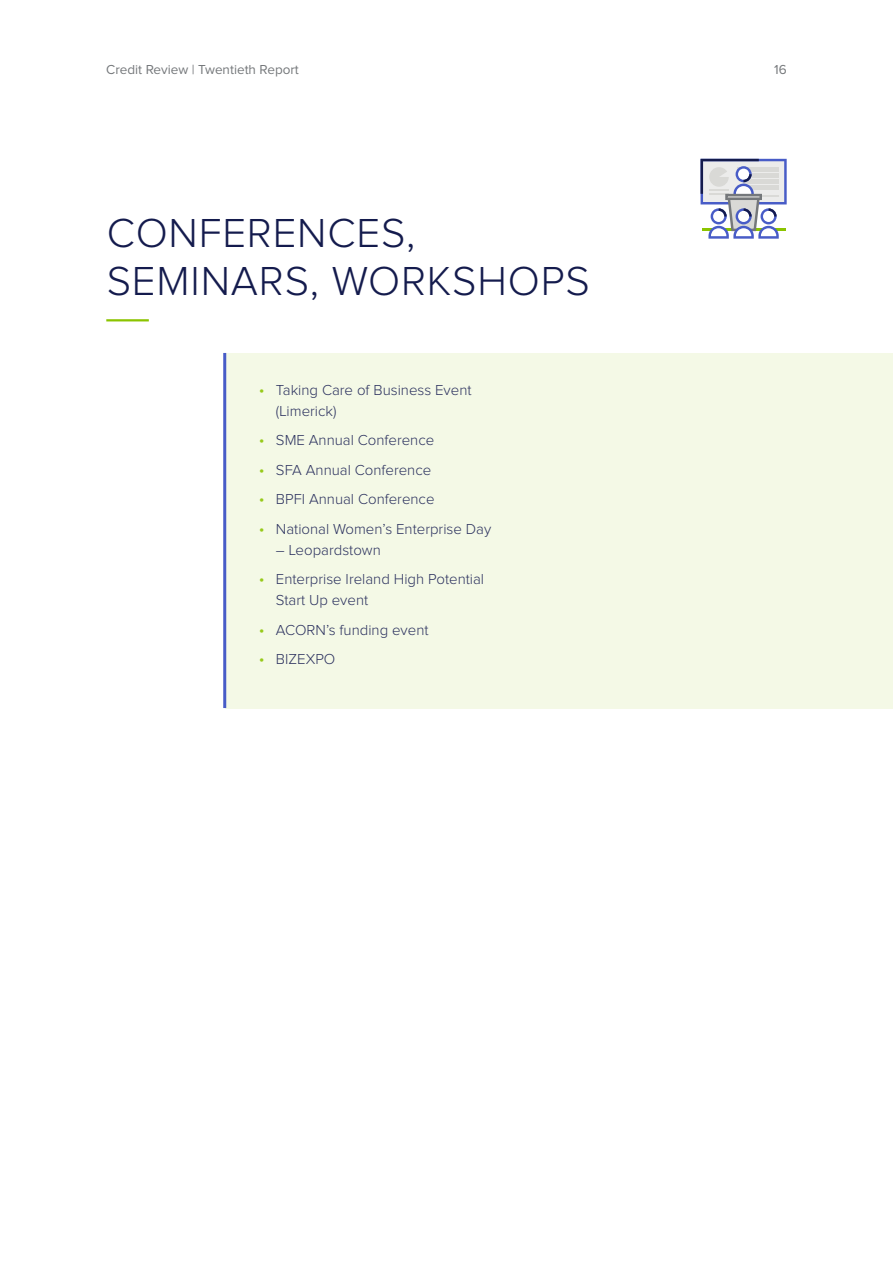
<style>
.page{position:relative;width:893px;height:1263px;background:#fff}
.page>*{position:absolute;margin:0;border:0;box-sizing:border-box;transform-origin:0 0}
.t1{font:300 42px/48px "Proxima Nova";letter-spacing:.02em;color:#141b4d}
.t2{font:300 15px/21px "Proxima Nova";color:#2c325f}
.t3{font:13.5px "Proxima Nova";color:#75787b}
.s1{font-size:16.5px;color:#97ca1a}
</style>
<div class="page">
<div style="left:225px;top:353px;width:668px;height:355px;background:#f4f9e6"></div>
<hr style="left:223px;top:353px;width:3px;height:355px;background:#485cc7">
<svg style="left:701px;top:159px;width:86px;height:80px"></svg>
<hr style="left:106px;top:319px;width:43px;height:2px;background:#8bc400">
<p class="t3" style="left:106px;top:64px;width:194px">Credit Review | Twentieth Report</p>
<p class="t3" style="left:774px;top:64px;width:14px">16</p>
<h1 class="t1" style="left:107px;top:210px;width:485px">CONFERENCES,<br>SEMINARS, WORKSHOPS</h1>
<p class="t2" style="left:276px;top:380px;width:197px;text-indent:-17px"><span class="s1">•</span> Taking Care of Business Event (Limerick)</p>
<p class="t2" style="left:259px;top:430px;width:177px"><span class="s1">•</span> SME Annual Conference</p>
<p class="t2" style="left:259px;top:460px;width:174px"><span class="s1">•</span> SFA Annual Conference</p>
<p class="t2" style="left:259px;top:489px;width:177px"><span class="s1">•</span> BPFI Annual Conference</p>
<p class="t2" style="left:259px;top:519px;width:234px"><span class="s1">•</span> National Women’s Enterprise Day</p>
<p class="t2" style="left:276px;top:540px;width:106px">– Leopardstown</p>
<p class="t2" style="left:276px;top:569px;width:210px;text-indent:-17px"><span class="s1">•</span> Enterprise Ireland High Potential<br>Start Up event</p>
<p class="t2" style="left:259px;top:620px;width:171px"><span class="s1">•</span> ACORN’s funding event</p>
<p class="t2" style="left:259px;top:649px;width:78px"><span class="s1">•</span> BIZEXPO</p>
</div>
